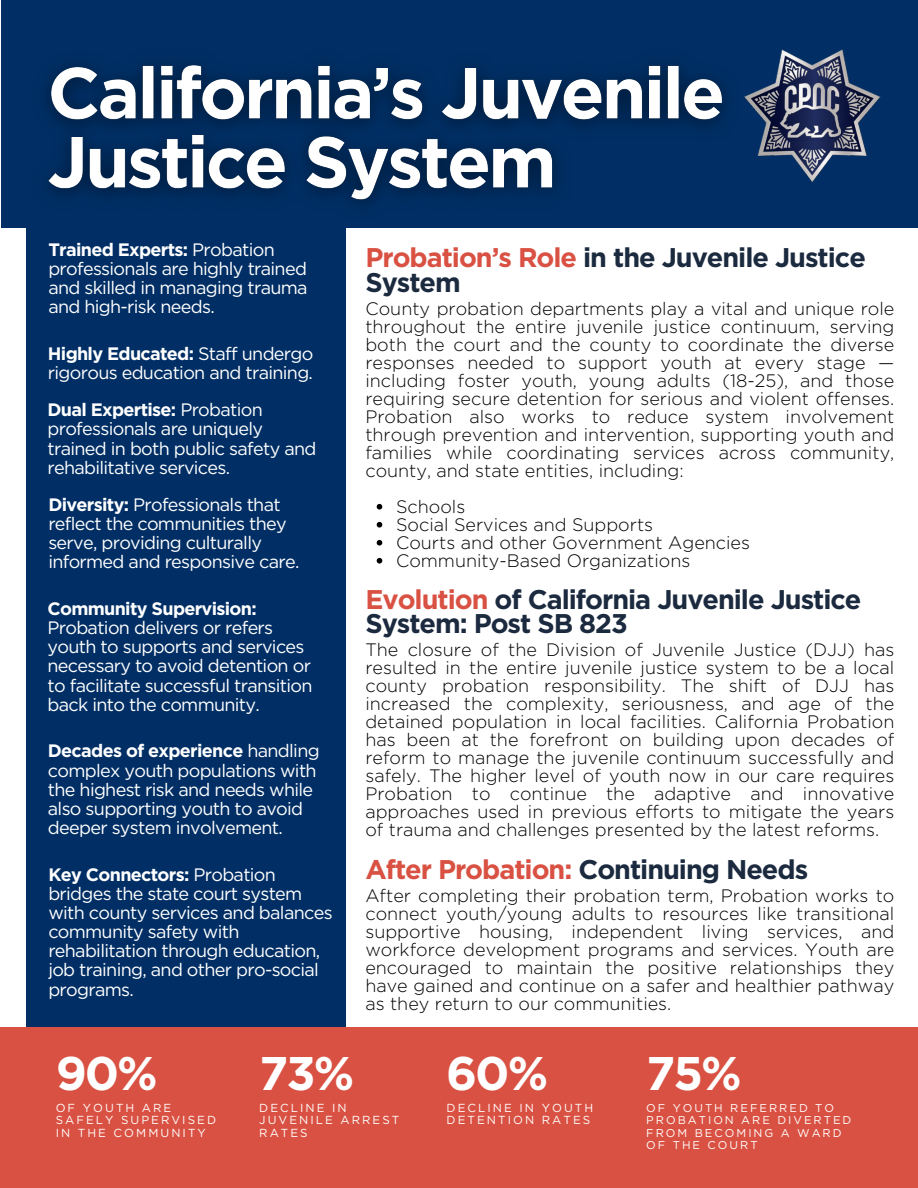
<style>
.page{position:relative;width:918px;height:1188px;background:#fff}
.page>*{position:absolute;margin:0;border:0;box-sizing:border-box;transform-origin:0 0}
.t1{font:700 47.1px "Gotham";letter-spacing:-.04em;color:#fff}
.t2{font:700 27px/24.8px "Gotham";letter-spacing:-.04em;color:#1b2a3f}
.t3{font:700 27px "Gotham";letter-spacing:-.04em;color:#d95142}
.t4{font:300 18px/18px "Gotham";color:#000;text-align:justify}
.t5{font:18px/19.2px "Gotham";letter-spacing:-.04em;color:#fff}
.t6{font:11.7px/12.3px "Gotham";letter-spacing:.175em;color:#fff}
.t7{font:11.4px/12.3px "Gotham";letter-spacing:.175em;color:#fff}
.s1{font-weight:700}
.s2{color:#d95142}
.s3{color:#1b2a3f}
</style>
<div class="page">
<div style="left:27px;top:206px;width:319px;height:821px;background:#012f65"></div>
<div style="left:1px;top:0;width:917px;height:228px;background:#012f65"></div>
<div style="left:0;top:1027px;width:918px;height:161px;background:#d95142"></div>
<img style="left:751px;top:49px;width:130px;height:133px">
<svg style="left:377px;top:504px;width:5px;height:6px"></svg>
<svg style="left:377px;top:522px;width:5px;height:6px"></svg>
<svg style="left:377px;top:540px;width:5px;height:6px"></svg>
<svg style="left:377px;top:558px;width:5px;height:6px"></svg>
<img style="left:26px;top:64px;width:725px;height:167px">
<p class="t5" style="left:48px;top:240px;width:261px"><span class="s1">Trained Experts:</span> Probation professionals are highly trained and skilled in managing trauma and high-risk needs.</p>
<h4 class="t5" style="left:48px;top:344px;width:267px"><span class="s1">Highly Educated:</span> Staff undergo rigorous education and training.</h4>
<p class="t5" style="left:48px;top:400px;width:271px"><span class="s1">Dual Expertise:</span> Probation professionals are uniquely trained in both public safety and rehabilitative services.</p>
<p class="t5" style="left:48px;top:495px;width:253px"><span class="s1">Diversity:</span> Professionals that reflect the communities they serve, providing culturally informed and responsive care.</p>
<p class="t5" style="left:48px;top:599px;width:267px"><span class="s1">Community Supervision:<br></span>Probation delivers or refers youth to supports and services necessary to avoid detention or to facilitate successful transition back into the community.</p>
<p class="t5" style="left:48px;top:741px;width:273px"><span class="s1">Decades of experience</span> handling complex youth populations with the highest risk and needs while also supporting youth to avoid deeper system involvement.</p>
<p class="t5" style="left:48px;top:865px;width:286px"><span class="s1">Key Connectors:</span> Probation bridges the state court system with county services and balances community safety with rehabilitation through education, job training, and other pro-social programs.</p>
<h4 class="t2" style="left:365px;top:245px;width:502px"><span class="s2">Probation’s Role</span> in the Juvenile Justice<br>System</h4>
<h4 class="t4" style="left:365px;top:299px;width:530px">County probation departments play a vital and unique role throughout the entire juvenile justice continuum, serving both the court and the county to coordinate the diverse responses needed to support youth at every stage — including foster youth, young adults (18-25), and those requiring secure detention for serious and violent offenses.<br>Probation also works to reduce system involvement through prevention and intervention, supporting youth and families while coordinating services across community, county, and state entities, including:</h4>
<h4 class="t4" style="left:396px;top:497px;width:71px">Schools</h4>
<h4 class="t4" style="left:396px;top:515px;width:259px">Social Services and Supports</h4>
<h4 class="t4" style="left:396px;top:533px;width:356px">Courts and other Government Agencies</h4>
<h4 class="t4" style="left:396px;top:551px;width:296px">Community-Based Organizations</h4>
<h3 class="t2" style="left:365px;top:586px;width:498px"><span class="s2">Evolution</span> of California Juvenile Justice<br>System: Post SB 823</h3>
<p class="t4" style="left:365px;top:641px;width:530px">The closure of the Division of Juvenile Justice (DJJ) has resulted in the entire juvenile justice system to be a local county probation responsibility. The shift of DJJ has increased the complexity, seriousness, and age of the detained population in local facilities. California Probation has been at the forefront on building upon decades of reform to manage the juvenile continuum successfully and safely. The higher level of youth now in our care requires Probation to continue the adaptive and innovative approaches used in previous efforts to mitigate the years of trauma and challenges presented by the latest reforms.</p>
<p class="t3" style="left:365px;top:853px;width:444px">After Probation: <span class="s3">Continuing Needs</span></p>
<p class="t4" style="left:365px;top:886px;width:530px">After completing their probation term, Probation works to connect youth/young adults to resources like transitional supportive housing, independent living services, and workforce development programs and services. Youth are encouraged to maintain the positive relationships they have gained and continue on a safer and healthier pathway as they return to our communities.</p>
<h3 class="t1" style="left:56px;top:1045px;width:104px">90%</h3>
<p class="t6" style="left:56px;top:1102px;width:162px">OF YOUTH ARE<br>SAFELY SUPERVISED<br>IN THE COMMUNITY</p>
<p class="t1" style="left:259px;top:1045px;width:96px">73%</p>
<h4 class="t1" style="left:446px;top:1045px;width:104px">60%</h4>
<p class="t6" style="left:259px;top:1102px;width:142px">DECLINE IN<br>JUVENILE ARREST<br>RATES</p>
<h3 class="t6" style="left:447px;top:1102px;width:148px">DECLINE IN YOUTH<br>DETENTION RATES</h3>
<p class="t1" style="left:646px;top:1045px;width:97px">75%</p>
<p class="t7" style="left:646px;top:1102px;width:207px">OF YOUTH REFERRED TO<br>PROBATION ARE DIVERTED<br>FROM BECOMING A WARD<br>OF THE COURT</p>
</div>
